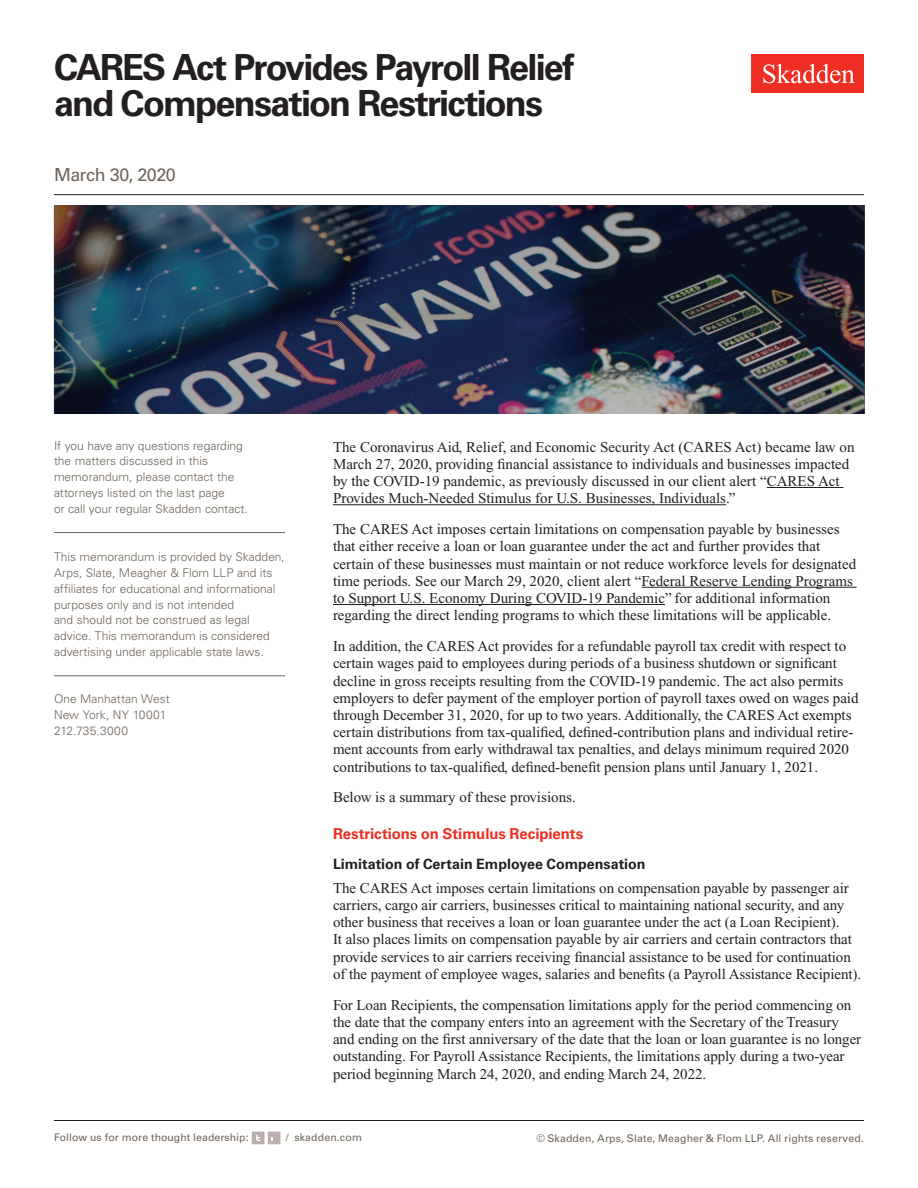
<style>
.page{position:relative;width:918px;height:1188px;background:#fff}
.page>*{position:absolute;margin:0;border:0;box-sizing:border-box;transform-origin:0 0}
.t1{font:700 36px/36px "Univers LT Std";letter-spacing:-.05em;color:#231f20}
.t2{font:18px "Univers LT Std";letter-spacing:-.03em;color:#6f645a}
.t3{font:15px/17.2px "Times New Roman PS Std";letter-spacing:-.005em;color:#231f20}
.t4{font:700 15px "Univers LT Std";letter-spacing:-.005em;color:#ee2e22}
.t5{font:700 14.25px "Univers LT Std";color:#231f20}
.t6{font:300 12px/15.8px "Univers LT Std";color:#6f645a}
.t7{font:10.5px "Univers LT Std";letter-spacing:.01em;color:#6f645a}
</style>
<div class="page">
<div style="left:752px;top:54px;width:112px;height:39px;background:#ee2e22"></div>
<svg style="left:763px;top:64px;width:92px;height:19px"></svg>
<hr style="left:54px;top:1120px;width:810px;height:1px;background:#231f20">
<hr style="left:54px;top:194px;width:810px;height:1px;background:#231f20">
<div style="left:252px;top:1132px;width:12px;height:12px;background:#baaeae"></div>
<svg style="left:256px;top:1135px;width:4px;height:6px"></svg>
<div style="left:268px;top:1132px;width:12px;height:12px;background:#baaeae"></div>
<hr style="left:333px;top:604px;width:332px;height:1px;background:#231f20">
<hr style="left:642px;top:587px;width:215px;height:1px;background:#231f20">
<hr style="left:333px;top:504px;width:393px;height:1px;background:#231f20">
<hr style="left:767px;top:487px;width:76px;height:1px;background:#231f20">
<hr style="left:54px;top:675px;width:231px;height:1px;background:#6f645a">
<hr style="left:54px;top:532px;width:231px;height:1px;background:#6f645a">
<img style="left:53px;top:205px;width:811px;height:209px">
<h1 class="t1" style="left:54px;top:50px;width:522px">CARES Act Provides Payroll Relief and Compensation Restrictions</h1>
<p class="t2" style="left:54px;top:164px;width:123px">March 30, 2020</p>
<p class="t6" style="left:54px;top:438px;width:195px">If you have any questions regarding the matters discussed in this memorandum, please contact the attorneys listed on the last page<br>or call your regular Skadden contact.</p>
<p class="t6" style="left:54px;top:549px;width:232px">This memorandum is provided by Skadden, Arps, Slate, Meagher &amp; Flom LLP and its affiliates for educational and informational purposes only and is not intended<br>and should not be construed as legal advice. This memorandum is considered advertising under applicable state laws.</p>
<p class="t6" style="left:54px;top:691px;width:117px">One Manhattan West<br>New York, NY 10001<br>212.735.3000</p>
<p class="t3" style="left:333px;top:438px;width:523px">The Coronavirus Aid, Relief, and Economic Security Act (CARES Act) became law on March 27, 2020, providing fnancial assistance to individuals and businesses impacted by the COVID-19 pandemic, as previously discussed in our client alert “CARES Act Provides Much-Needed Stimulus for U.S. Businesses, Individuals.”</p>
<p class="t3" style="left:333px;top:520px;width:525px">The CARES Act imposes certain limitations on compensation payable by businesses that either receive a loan or loan guarantee under the act and further provides that certain of these businesses must maintain or not reduce workforce levels for designated time periods. See our March 29, 2020, client alert “Federal Reserve Lending Programs to Support U.S. Economy During COVID-19 Pandemic” for additional information regarding the direct lending programs to which these limitations will be applicable.</p>
<p class="t3" style="left:333px;top:637px;width:527px">In addition, the CARES Act provides for a refundable payroll tax credit with respect to certain wages paid to employees during periods of a business shutdown or signifcant decline in gross receipts resulting from the COVID-19 pandemic. The act also permits employers to defer payment of the employer portion of payroll taxes owed on wages paid through December 31, 2020, for up to two years. Additionally, the CARES Act exempts certain distributions from tax-qualifed, defned-contribution plans and individual retire&shy;ment accounts from early withdrawal tax penalties, and delays minimum required 2020 contributions to tax-qualifed, defned-beneft pension plans until January 1, 2021.</p>
<p class="t3" style="left:333px;top:789px;width:244px">Below is a summary of these provisions.</p>
<h5 class="t4" style="left:333px;top:825px;width:252px">Restrictions on Stimulus Recipients</h5>
<h5 class="t5" style="left:333px;top:855px;width:314px">Limitation of Certain Employee Compensation</h5>
<p class="t3" style="left:333px;top:879px;width:530px">The CARES Act imposes certain limitations on compensation payable by passenger air carriers, cargo air carriers, businesses critical to maintaining national security, and any other business that receives a loan or loan guarantee under the act (a Loan Recipient).<br>It also places limits on compensation payable by air carriers and certain contractors that provide services to air carriers receiving fnancial assistance to be used for continuation of the payment of employee wages, salaries and benefts (a Payroll Assistance Recipient).</p>
<p class="t3" style="left:333px;top:996px;width:530px">For Loan Recipients, the compensation limitations apply for the period commencing on the date that the company enters into an agreement with the Secretary of the Treasury and ending on the frst anniversary of the date that the loan or loan guarantee is no longer outstanding. For Payroll Assistance Recipients, the limitations apply during a two-year period beginning March 24, 2020, and ending March 24, 2022.</p>
<p class="t7" style="left:54px;top:1131px;width:196px">Follow us for more thought leadership:</p>
<p class="t7" style="left:286px;top:1131px;width:77px">/ skadden.com</p>
<p class="t7" style="left:536px;top:1132px;width:329px">© Skadden, Arps, Slate, Meagher &amp; Flom LLP. All rights reserved.</p>
</div>
